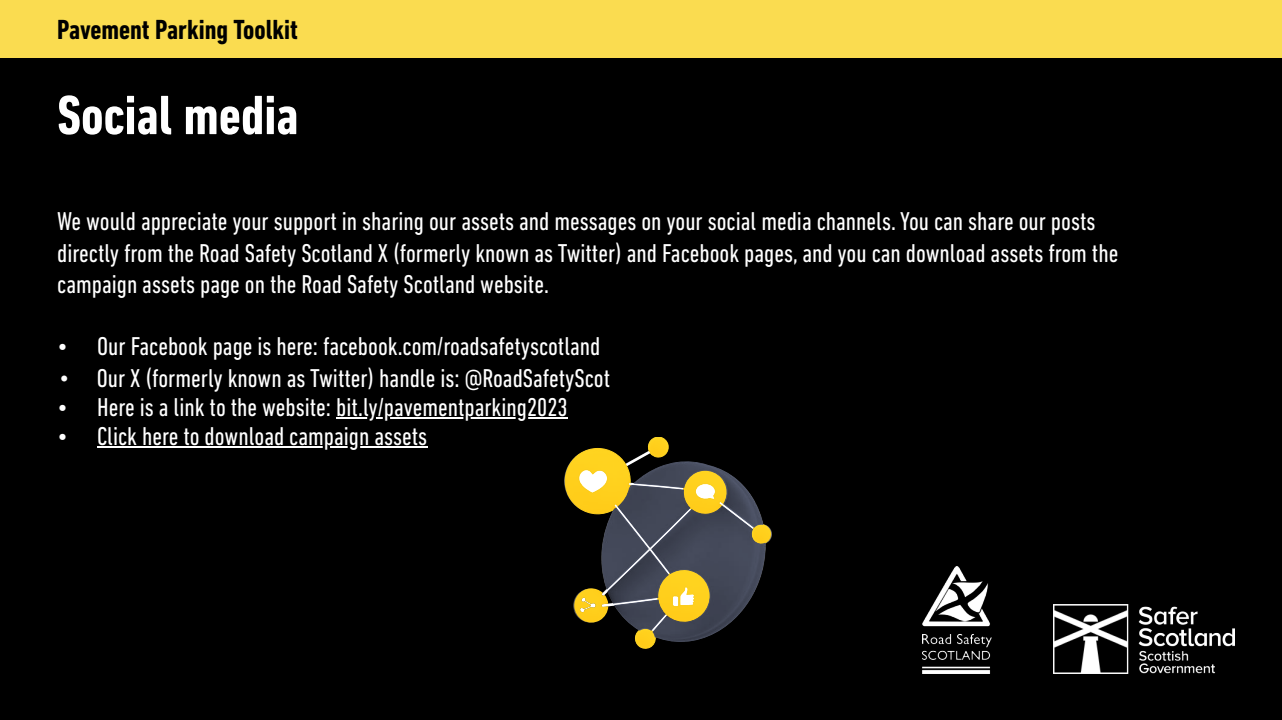
<style>
.page{position:relative;width:1282px;height:720px;background:#fff}
.page>*{position:absolute;margin:0;border:0;box-sizing:border-box;transform-origin:0 0}
.t1{font:700 condensed 56.25px "DIN Next LT Pro";color:#fff}
.t2{font:700 condensed 28.12px "DIN Next LT Pro";color:#000}
.t3{font:condensed 26.25px/31.4px "DIN Next LT Pro";color:#fff}
.s1{font-family:"Arial";font-stretch:normal;font-size:23.62px}
</style>
<div class="page">
<div style="left:0;top:0;width:1281px;height:720px;background:#000"></div>
<div style="left:0;top:0;width:1281px;height:58px;background:#fadc50"></div>
<img style="left:1053px;top:604px;width:180px;height:69px">
<img style="left:565px;top:437px;width:206px;height:212px">
<img style="left:922px;top:567px;width:69px;height:106px">
<hr style="left:336px;top:417px;width:231px;height:2px;background:#fff">
<hr style="left:97px;top:446px;width:330px;height:2px;background:#fff">
<p class="t2" style="left:57px;top:18px;width:242px">Pavement Parking Toolkit</p>
<h1 class="t1" style="left:57px;top:92px;width:243px">Social media</h1>
<p class="t3" style="left:57px;top:208px;width:1062px">We would appreciate your support in sharing our assets and messages on your social media channels. You can share our posts directly from the Road Safety Scotland X (formerly known as Twitter) and Facebook pages, and you can download assets from the campaign assets page on the Road Safety Scotland website.</p>
<p class="t3" style="left:57px;top:333px;width:544px">• Our Facebook page is here: facebook.com/roadsafetyscotland</p>
<p class="t3" style="left:57px;top:393px;width:512px">• Here is a link to the website: bit.ly/pavementparking2023</p>
<p class="t3" style="left:57px;top:422px;width:371px">• Click here to download campaign assets</p>
<p class="t3" style="left:60px;top:365px;width:551px"><span class="s1">•</span> Our X (formerly known as Twitter) handle is: @RoadSafetyScot</p>
</div>
